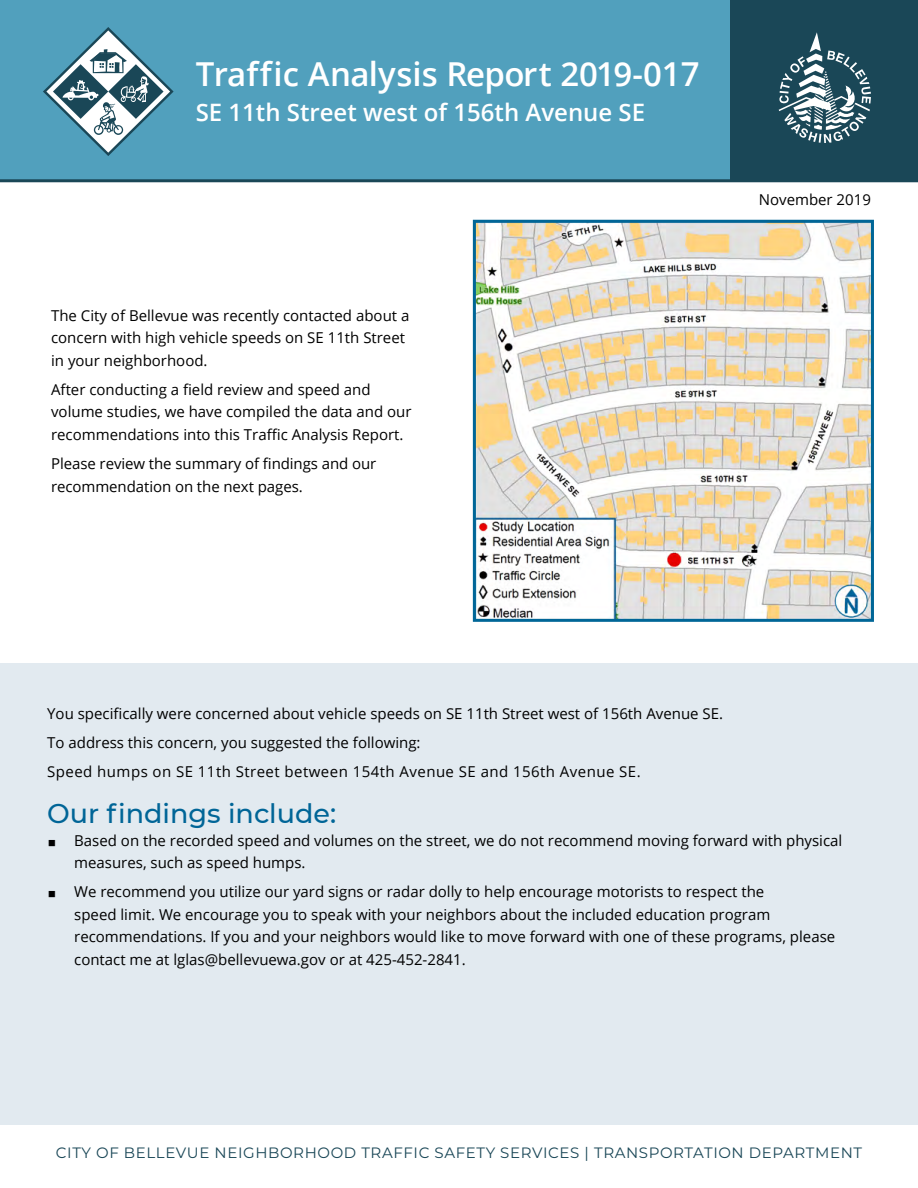
<style>
.page{position:relative;width:918px;height:1188px;background:#fff}
.page>*{position:absolute;margin:0;border:0;box-sizing:border-box;transform-origin:0 0}
.t1{font:600 33px "Open Sans";color:#fff}
.third_level_heads{font:500 27px "Montserrat";color:#006597}
.t2{font:600 24px "Open Sans";color:#fff}
.text{font:15px/22.5px "Open Sans";color:#000}
.t3{font:15px "Montserrat";letter-spacing:.04em;color:#1a4757}
.text-2{font:15px "Open Sans";letter-spacing:.03em;color:#000}
</style>
<div class="page">
<div style="left:0;top:663px;width:918px;height:462px;background:#e2eaf0"></div>
<div style="left:0;top:0;width:918px;height:181px;background:#51a0bd"></div>
<hr style="left:0;top:179px;width:918px;height:3px;background:#1a4757">
<div style="left:730px;top:0;width:188px;height:181px;background:#1a4757"></div>
<svg style="left:779px;top:32px;width:92px;height:111px"></svg>
<svg style="left:43px;top:27px;width:131px;height:129px"></svg>
<svg style="left:472px;top:219px;width:402px;height:403px"></svg>
<p class="t1" style="left:196px;top:51px;width:505px">Traffic Analysis Report 2019-017</p>
<p class="t2" style="left:196px;top:95px;width:451px">SE 11th Street west of 156th Avenue SE</p>
<p class="text" style="left:51px;top:303px;width:360px">The City of Bellevue was recently contacted about a concern with high vehicle speeds on SE 11th Street in your neighborhood.</p>
<p class="text" style="left:51px;top:378px;width:362px">After conducting a field review and speed and volume studies, we have compiled the data and our recommendations into this Traffic Analysis Report.</p>
<p class="text" style="left:51px;top:452px;width:327px">Please review the summary of findings and our recommendation on the next pages.</p>
<p class="text" style="left:759px;top:188px;width:114px">November 2019</p>
<p class="text" style="left:47px;top:702px;width:677px">You specifically were concerned about vehicle speeds on SE 11th Street west of 156th Avenue SE.</p>
<p class="text" style="left:47px;top:731px;width:375px">To address this concern, you suggested the following:</p>
<p class="text-2" style="left:47px;top:762px;width:595px">Speed humps on SE 11th Street between 154th Avenue SE and 156th Avenue SE.</p>
<p class="third_level_heads" style="left:47px;top:795px;width:290px">Our findings include:</p>
<p class="text" style="left:74px;top:829px;width:770px;text-indent:-27px">◼ Based on the recorded speed and volumes on the street, we do not recommend moving forward with physical measures, such as speed humps.</p>
<p class="text" style="left:74px;top:880px;width:763px;text-indent:-27px">◼ We recommend you utilize our yard signs or radar dolly to help encourage motorists to respect the<br>speed limit. We encourage you to speak with your neighbors about the included education program recommendations. If you and your neighbors would like to move forward with one of these programs, please contact me at lglas@bellevuewa.gov or at 425-452-2841.</p>
<p class="t3" style="left:56px;top:1143px;width:808px">CITY OF BELLEVUE NEIGHBORHOOD TRAFFIC SAFETY SERVICES | TRANSPORTATION DEPARTMENT</p>
</div>
